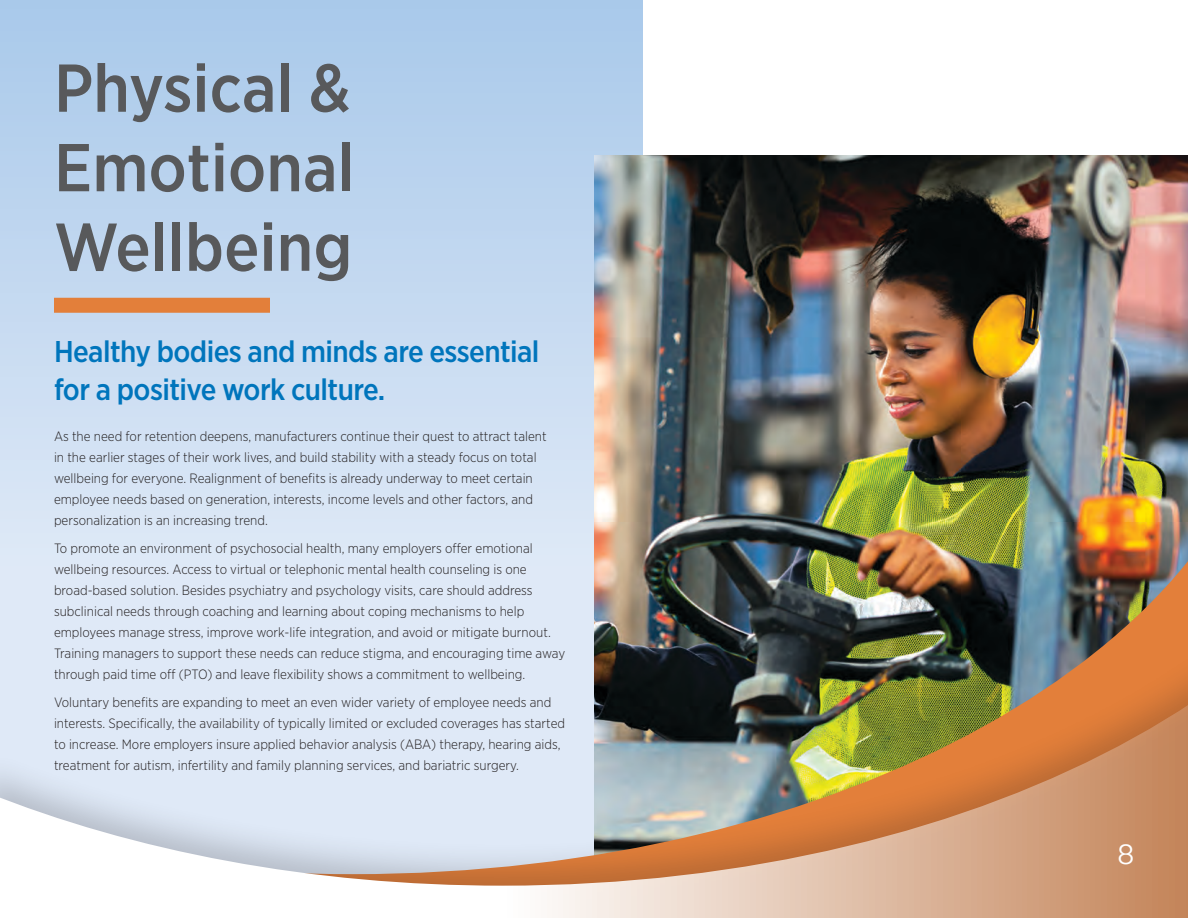
<style>
.page{position:relative;width:1188px;height:918px;background:#fff}
.page>*{position:absolute;margin:0;border:0;box-sizing:border-box;transform-origin:0 0}
.t1{font:500 67.5px/79.5px "Gotham Narrow";color:#58595b;text-align:justify}
.t2{font:500 30px/37.5px "Gotham Narrow";letter-spacing:-.02em;color:#0075bc}
.t3{font:300 27px "Gallagher Slab";color:#fff}
.t4{font:300 13.5px/21px "Gotham Narrow";color:#231f20}
</style>
<div class="page">
<svg style="left:0;top:0;width:643px;height:519px;background:#c0d7ef"></svg>
<img style="left:594px;top:156px;width:594px;height:363px">
<div style="left:54px;top:298px;width:216px;height:15px;background:#e37f3a"></div>
<img style="left:0;top:519px;width:1188px;height:399px">
<h1 class="t1" style="left:54px;top:47px;width:302px">Physical &amp; Emotional Wellbeing</h1>
<h2 class="t2" style="left:54px;top:333px;width:487px">Healthy bodies and minds are essential for a positive work culture.</h2>
<p class="t4" style="left:54px;top:425px;width:494px">As the need for retention deepens, manufacturers continue their quest to attract talent in the earlier stages of their work lives, and build stability with a steady focus on total wellbeing for everyone. Realignment of benefits is already underway to meet certain employee needs based on generation, interests, income levels and other factors, and personalization is an increasing trend.</p>
<p class="t4" style="left:54px;top:537px;width:513px">To promote an environment of psychosocial health, many employers offer emotional wellbeing resources. Access to virtual or telephonic mental health counseling is one broad-based solution. Besides psychiatry and psychology visits, care should address subclinical needs through coaching and learning about coping mechanisms to help employees manage stress, improve work-life integration, and avoid or mitigate burnout.<br>Training managers to support these needs can reduce stigma, and encouraging time away through paid time off (PTO) and leave flexibility shows a commitment to wellbeing.</p>
<p class="t4" style="left:54px;top:691px;width:513px">Voluntary benefits are expanding to meet an even wider variety of employee needs and interests. Specifically, the availability of typically limited or excluded coverages has started to increase. More employers insure applied behavior analysis (ABA) therapy, hearing aids, treatment for autism, infertility and family planning services, and bariatric surgery.</p>
<h3 class="t3" style="left:1118px;top:837px;width:18px">8</h3>
</div>
